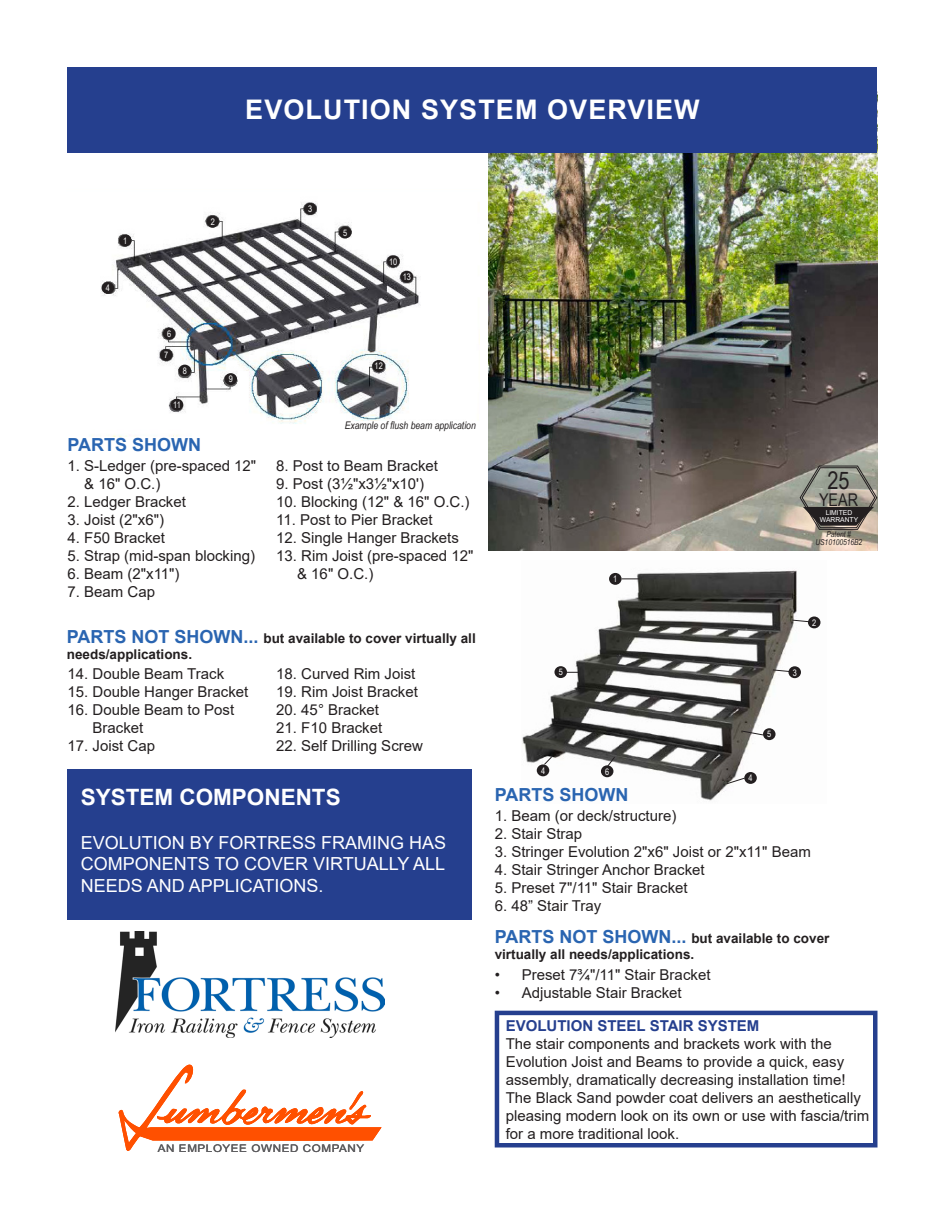
<style>
.page{position:relative;width:945px;height:1215px;background:#fff}
.page>*{position:absolute;margin:0;border:0;box-sizing:border-box;transform-origin:0 0}
.t1{font:700 27px "Arial";letter-spacing:.04em;color:#fff}
.t2{font:24.3px "Arial Narrow";color:#231f20}
.t3{font:700 22.5px "Arial";color:#fff}
.t4{font:18px/21.6px "Arial";color:#fff;text-align:justify}
.t5{font:700 18px "Arial";color:#2a65b1}
.t6{font:17.55px "Arial Narrow";color:#231f20}
.t7{font:15px/18px "Arial";color:#231f20}
.t8{font:700 15px "Arial";color:#253f8e}
.t9{font:700 13.5px/16.2px "Arial";color:#231f20}
.t10{font:10.65px "Arial";letter-spacing:.05em;color:#231f20;scale:1.1 1}
.t11{font:italic 10.5px "Arial Narrow";color:#231f20}
.t12{font:9px "Arial Narrow";color:#fff}
.t13{font:italic 8.1px "Arial Narrow";color:#231f20}
.t14{font:6.75px/6.8px "Arial";color:#fff;text-align:center}
.s1{font-size:18px;color:#2a65b1}
</style>
<div class="page">
<img style="left:522px;top:570px;width:299px;height:231px">
<img style="left:101px;top:202px;width:379px;height:234px">
<img style="left:489px;top:92px;width:389px;height:458px">
<svg style="left:800px;top:466px;width:77px;height:64px;background:#858278"></svg>
<div style="left:68px;top:68px;width:809px;height:85px;background:#253f8e"></div>
<div style="left:68px;top:769px;width:404px;height:150px;background:#253f8e"></div>
<div style="left:345px;top:421px;width:135px;height:15px;background:#fff"></div>
<div style="left:495px;top:1011px;width:383px;height:137px;border:4px solid #253f8e"></div>
<div style="left:609px;top:573px;width:13px;height:12px;background:#231f20;border-radius:50%"></div>
<svg style="left:622px;top:579px;width:17px;height:1px"></svg>
<div style="left:554px;top:666px;width:13px;height:12px;background:#231f20;border-radius:50%"></div>
<svg style="left:567px;top:672px;width:13px;height:1px"></svg>
<div style="left:537px;top:764px;width:12px;height:12px;background:#231f20;border-radius:50%"></div>
<svg style="left:544px;top:757px;width:8px;height:8px"></svg>
<div style="left:601px;top:765px;width:12px;height:12px;background:#231f20;border-radius:50%"></div>
<svg style="left:607px;top:757px;width:8px;height:10px"></svg>
<div style="left:744px;top:772px;width:13px;height:12px;background:#231f20;border-radius:50%"></div>
<svg style="left:727px;top:778px;width:18px;height:6px"></svg>
<div style="left:763px;top:728px;width:13px;height:12px;background:#231f20;border-radius:50%"></div>
<svg style="left:742px;top:731px;width:21px;height:4px"></svg>
<div style="left:788px;top:666px;width:13px;height:12px;background:#231f20;border-radius:50%"></div>
<svg style="left:772px;top:669px;width:18px;height:3px"></svg>
<div style="left:808px;top:617px;width:12px;height:11px;background:#231f20;border-radius:50%"></div>
<svg style="left:792px;top:620px;width:17px;height:2px"></svg>
<div style="left:206px;top:216px;width:13px;height:11px;background:#231f20;border-radius:50%"></div>
<div style="left:119px;top:235px;width:13px;height:11px;background:#231f20;border-radius:50%"></div>
<div style="left:102px;top:282px;width:12px;height:12px;background:#231f20;border-radius:50%"></div>
<div style="left:163px;top:328px;width:12px;height:12px;background:#231f20;border-radius:50%"></div>
<div style="left:160px;top:349px;width:13px;height:12px;background:#231f20;border-radius:50%"></div>
<div style="left:179px;top:365px;width:12px;height:11px;background:#231f20;border-radius:50%"></div>
<div style="left:225px;top:373px;width:12px;height:12px;background:#231f20;border-radius:50%"></div>
<div style="left:171px;top:399px;width:12px;height:12px;background:#231f20;border-radius:50%"></div>
<div style="left:372px;top:360px;width:13px;height:12px;background:#231f20;border-radius:50%"></div>
<div style="left:401px;top:271px;width:12px;height:12px;background:#231f20;border-radius:50%"></div>
<div style="left:387px;top:255px;width:13px;height:12px;background:#231f20;border-radius:50%"></div>
<div style="left:339px;top:226px;width:12px;height:12px;background:#231f20;border-radius:50%"></div>
<div style="left:304px;top:203px;width:13px;height:12px;background:#231f20;border-radius:50%"></div>
<img style="left:115px;top:931px;width:270px;height:106px">
<svg style="left:119px;top:1065px;width:263px;height:86px"></svg>
<p class="t1" style="left:245px;top:90px;width:456px">EVOLUTION SYSTEM OVERVIEW</p>
<p class="t12" style="left:123px;top:234px;width:6px">1</p>
<p class="t12" style="left:211px;top:215px;width:6px">2</p>
<p class="t12" style="left:106px;top:281px;width:6px">4</p>
<p class="t12" style="left:167px;top:327px;width:6px">6</p>
<p class="t12" style="left:164px;top:348px;width:6px">7</p>
<p class="t12" style="left:183px;top:364px;width:6px">8</p>
<p class="t12" style="left:173px;top:398px;width:9px">11</p>
<p class="t5" style="left:68px;top:432px;width:135px">PARTS SHOWN</p>
<p class="t12" style="left:229px;top:373px;width:6px">9</p>
<p class="t7" style="left:84px;top:457px;width:174px;text-indent:-17px">1. S-Ledger (pre-spaced 12" &amp; 16" O.C.)</p>
<p class="t7" style="left:68px;top:493px;width:120px">2. Ledger Bracket</p>
<p class="t7" style="left:68px;top:511px;width:98px">3. Joist (2"x6")</p>
<p class="t7" style="left:68px;top:529px;width:99px">4. F50 Bracket</p>
<p class="t7" style="left:68px;top:547px;width:189px">5. Strap (mid-span blocking)</p>
<p class="t7" style="left:68px;top:565px;width:114px">6. Beam (2"x11")</p>
<p class="t7" style="left:68px;top:583px;width:89px">7. Beam Cap</p>
<p class="t12" style="left:308px;top:202px;width:6px">3</p>
<p class="t12" style="left:343px;top:226px;width:6px">5</p>
<p class="t12" style="left:389px;top:255px;width:10px">10</p>
<p class="t12" style="left:403px;top:270px;width:10px">13</p>
<p class="t12" style="left:375px;top:360px;width:10px">12</p>
<p class="t11" style="left:345px;top:418px;width:133px">Example of flush beam application</p>
<p class="t7" style="left:276px;top:457px;width:163px">8. Post to Beam Bracket</p>
<p class="t7" style="left:276px;top:475px;width:149px">9. Post (3½"x3½"x10')</p>
<p class="t7" style="left:276px;top:493px;width:195px">10. Blocking (12" &amp; 16" O.C.)</p>
<p class="t7" style="left:276px;top:511px;width:158px">11. Post to Pier Bracket</p>
<p class="t7" style="left:276px;top:529px;width:184px">12. Single Hanger Brackets</p>
<p class="t7" style="left:297px;top:547px;width:178px;text-indent:-21px">13. Rim Joist (pre-spaced 12" &amp; 16" O.C.)</p>
<p class="t9" style="left:67px;top:630px;width:411px"><span class="s1">PARTS NOT SHOWN...</span> but available to cover virtually all needs/applications.</p>
<p class="t7" style="left:68px;top:665px;width:158px">14. Double Beam Track</p>
<p class="t7" style="left:68px;top:683px;width:182px">15. Double Hanger Bracket</p>
<p class="t7" style="left:93px;top:701px;width:143px;text-indent:-25px">16. Double Beam to Post<br>Bracket</p>
<p class="t7" style="left:68px;top:737px;width:89px">17. Joist Cap</p>
<p class="t7" style="left:276px;top:665px;width:141px">18. Curved Rim Joist</p>
<p class="t7" style="left:276px;top:683px;width:143px">19. Rim Joist Bracket</p>
<p class="t7" style="left:276px;top:701px;width:104px">20. 45° Bracket</p>
<p class="t7" style="left:276px;top:719px;width:107px">21. F10 Bracket</p>
<p class="t7" style="left:276px;top:737px;width:148px">22. Self Drilling Screw</p>
<p class="t3" style="left:81px;top:782px;width:262px">SYSTEM COMPONENTS</p>
<p class="t4" style="left:81px;top:831px;width:367px">EVOLUTION BY FORTRESS FRAMING HAS COMPONENTS TO COVER VIRTUALLY ALL NEEDS AND APPLICATIONS.</p>
<p class="t10" style="left:158px;top:1142px;width:189px">AN EMPLOYEE OWNED COMPANY</p>
<p class="t12" style="left:559px;top:666px;width:6px">5</p>
<p class="t12" style="left:613px;top:572px;width:6px">1</p>
<p class="t12" style="left:541px;top:764px;width:6px">4</p>
<p class="t12" style="left:605px;top:765px;width:6px">6</p>
<p class="t5" style="left:495px;top:782px;width:135px">PARTS SHOWN</p>
<p class="t2" style="left:828px;top:462px;width:24px">25</p>
<p class="t6" style="left:819px;top:487px;width:41px">YEAR</p>
<p class="t14" style="left:820px;top:509px;width:40px">LIMITED<br>WARRANTY</p>
<p class="t13" style="left:827px;top:529px;width:26px">Patent #</p>
<p class="t13" style="left:815px;top:537px;width:48px">US10100516B2</p>
<p class="t12" style="left:812px;top:616px;width:6px">2</p>
<p class="t12" style="left:793px;top:666px;width:6px">3</p>
<p class="t12" style="left:749px;top:771px;width:6px">4</p>
<p class="t12" style="left:767px;top:728px;width:6px">5</p>
<p class="t7" style="left:495px;top:807px;width:183px">1. Beam (or deck/structure)</p>
<p class="t7" style="left:495px;top:825px;width:89px">2. Stair Strap</p>
<p class="t7" style="left:495px;top:843px;width:318px">3. Stringer Evolution 2"x6" Joist or 2"x11" Beam</p>
<p class="t7" style="left:495px;top:861px;width:212px">4. Stair Stringer Anchor Bracket</p>
<p class="t7" style="left:495px;top:879px;width:194px">5. Preset 7"/11" Stair Bracket</p>
<p class="t7" style="left:495px;top:897px;width:108px">6. 48” Stair Tray</p>
<p class="t9" style="left:495px;top:930px;width:336px"><span class="s1">PARTS NOT SHOWN...</span> but available to cover virtually all needs/applications.</p>
<p class="t7" style="left:495px;top:966px;width:217px">• Preset 7¾"/11" Stair Bracket</p>
<p class="t7" style="left:495px;top:984px;width:189px">• Adjustable Stair Bracket</p>
<p class="t8" style="left:506px;top:1016px;width:255px">EVOLUTION STEEL STAIR SYSTEM</p>
<p class="t7" style="left:506px;top:1035px;width:365px">The stair components and brackets work with the Evolution Joist and Beams to provide a quick, easy assembly, dramatically decreasing installation time!<br>The Black Sand powder coat delivers an aesthetically pleasing modern look on its own or use with fascia/trim for a more traditional look.</p>
</div>
